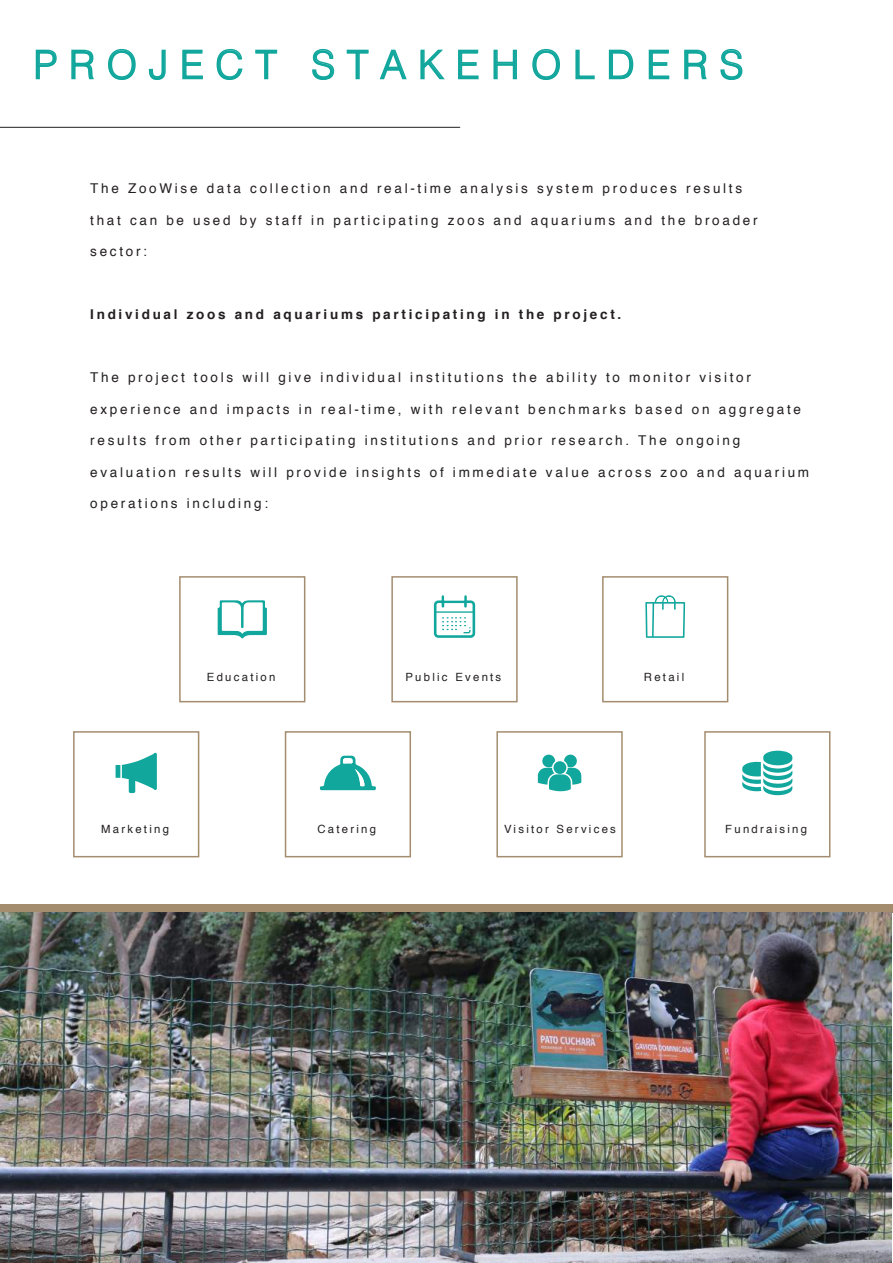
<style>
.page{position:relative;width:893px;height:1263px;background:#fff}
.page>*{position:absolute;margin:0;border:0;box-sizing:border-box;transform-origin:0 0}
.t1{font:300 39px "Helvetica";letter-spacing:.3em;color:#12a79d}
.t2{font:13.5px "Helvetica";letter-spacing:.2em;color:#231f20}
.t3{font:700 13.5px "Helvetica";letter-spacing:.2em;color:#231f20}
.t4{font:11.4px "Helvetica";letter-spacing:.2em;color:#231f20}
</style>
<div class="page">
<div style="left:0;top:904px;width:893px;height:9px;background:#a48c6e"></div>
<svg style="left:35px;top:49px;width:22px;height:31px"></svg>
<svg style="left:71px;top:49px;width:23px;height:31px"></svg>
<svg style="left:108px;top:48px;width:28px;height:32px"></svg>
<svg style="left:148px;top:49px;width:18px;height:31px"></svg>
<svg style="left:182px;top:49px;width:21px;height:31px"></svg>
<svg style="left:216px;top:48px;width:27px;height:32px"></svg>
<svg style="left:255px;top:49px;width:23px;height:31px"></svg>
<svg style="left:312px;top:48px;width:23px;height:32px"></svg>
<svg style="left:346px;top:49px;width:23px;height:31px"></svg>
<svg style="left:379px;top:49px;width:28px;height:31px"></svg>
<svg style="left:420px;top:49px;width:25px;height:31px"></svg>
<svg style="left:458px;top:49px;width:21px;height:31px"></svg>
<svg style="left:493px;top:49px;width:24px;height:31px"></svg>
<svg style="left:532px;top:48px;width:28px;height:32px"></svg>
<svg style="left:575px;top:49px;width:20px;height:31px"></svg>
<svg style="left:608px;top:49px;width:26px;height:31px"></svg>
<svg style="left:648px;top:49px;width:22px;height:31px"></svg>
<svg style="left:684px;top:49px;width:23px;height:31px"></svg>
<svg style="left:720px;top:48px;width:23px;height:32px"></svg>
<svg style="left:218px;top:600px;width:49px;height:39px"></svg>
<svg style="left:434px;top:595px;width:41px;height:43px"></svg>
<svg style="left:538px;top:755px;width:43px;height:36px"></svg>
<svg style="left:116px;top:753px;width:41px;height:40px"></svg>
<svg style="left:320px;top:756px;width:56px;height:34px"></svg>
<svg style="left:645px;top:595px;width:40px;height:43px"></svg>
<svg style="left:742px;top:751px;width:51px;height:44px"></svg>
<div style="left:285px;top:731px;width:126px;height:126px;border:2px solid #a48d6f"></div>
<div style="left:496px;top:731px;width:127px;height:126px;border:2px solid #a48d6f"></div>
<div style="left:704px;top:731px;width:126px;height:126px;border:2px solid #a48d6f"></div>
<div style="left:602px;top:576px;width:126px;height:126px;border:2px solid #a48d6f"></div>
<div style="left:391px;top:576px;width:127px;height:126px;border:2px solid #a48d6f"></div>
<div style="left:179px;top:576px;width:126px;height:126px;border:2px solid #a48d6f"></div>
<div style="left:73px;top:731px;width:126px;height:126px;border:2px solid #a48d6f"></div>
<img style="left:0;top:912px;width:892px;height:351px">
<hr style="left:0;top:127px;width:460px;height:1px;background:#231f20">
<h1 class="t1" style="left:33px;top:31px;width:711px">PROJECT STAKEHOLDERS</h1>
<p class="t2" style="left:90px;top:178px;width:653px">The ZooWise data collection and real-time analysis system produces results</p>
<p class="t2" style="left:90px;top:210px;width:669px">that can be used by staff in participating zoos and aquariums and the broader</p>
<p class="t2" style="left:90px;top:241px;width:58px">sector:</p>
<p class="t3" style="left:90px;top:304px;width:532px">Individual zoos and aquariums participating in the project.</p>
<p class="t2" style="left:90px;top:367px;width:662px">The project tools will give individual institutions the ability to monitor visitor</p>
<p class="t2" style="left:90px;top:399px;width:712px">experience and impacts in real-time, with relevant benchmarks based on aggregate</p>
<p class="t2" style="left:90px;top:430px;width:651px">results from other participating institutions and prior research. The ongoing</p>
<p class="t2" style="left:90px;top:462px;width:720px">evaluation results will provide insights of immediate value across zoo and aquarium</p>
<p class="t2" style="left:90px;top:493px;width:179px">operations including:</p>
<p class="t4" style="left:207px;top:668px;width:70px">Education</p>
<p class="t4" style="left:405px;top:668px;width:97px">Public Events</p>
<p class="t4" style="left:644px;top:668px;width:42px">Retail</p>
<p class="t4" style="left:101px;top:820px;width:69px">Marketing</p>
<p class="t4" style="left:317px;top:820px;width:60px">Catering</p>
<p class="t4" style="left:504px;top:820px;width:113px">Visitor Services</p>
<p class="t4" style="left:725px;top:820px;width:83px">Fundraising</p>
</div>
